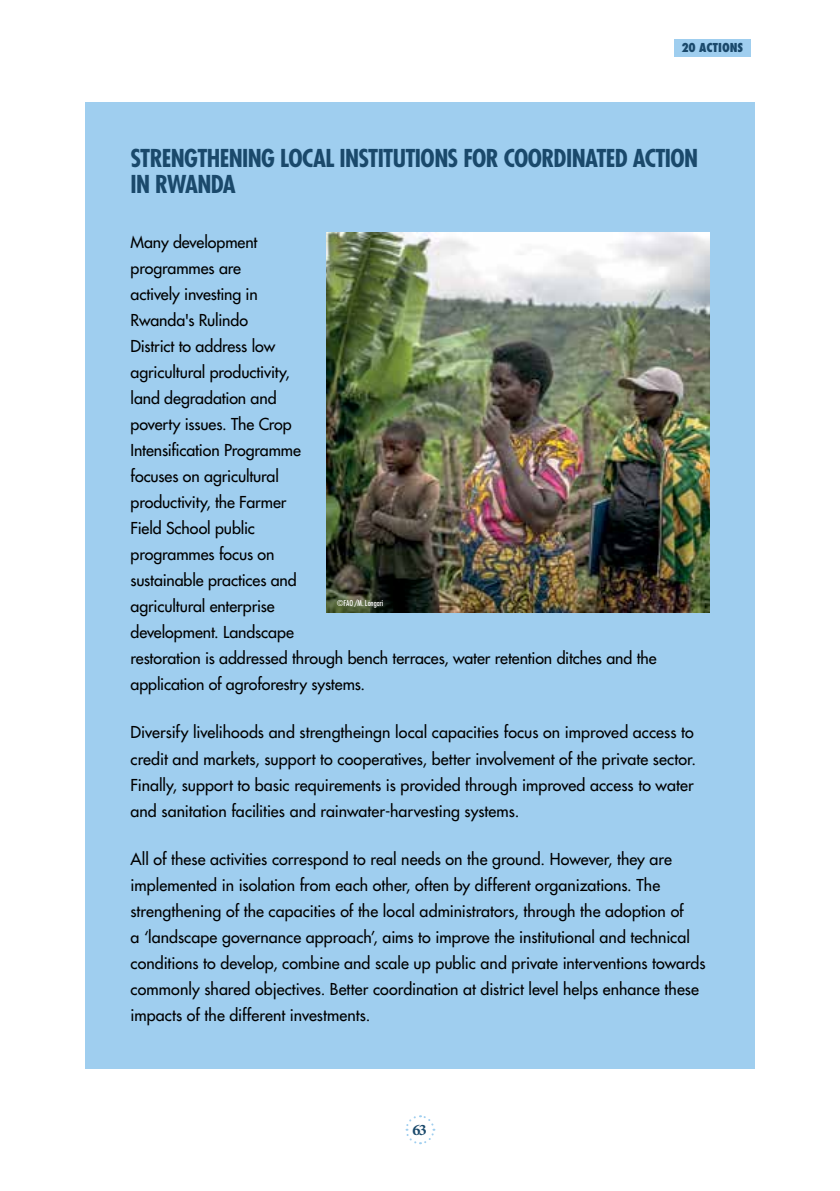
<style>
.page{position:relative;width:840px;height:1191px;background:#fff}
.page>*{position:absolute;margin:0;border:0;box-sizing:border-box;transform-origin:0 0}
.t1{font:700 condensed 24px/26px "Futura Std";letter-spacing:-.025em;color:#1a496b}
.t2{font:500 16px/26px "Futura Std";color:#000}
.t3{font:700 16px "Minion Pro";color:#1a496b}
.t4{font:800 condensed 12px "Futura Std";letter-spacing:-.01em;color:#1a496b}
.t5{font:condensed 8px "Futura Std";letter-spacing:-.005em;color:#fff}
</style>
<div class="page">
<div style="left:673px;top:39px;width:77px;height:18px;background:#9fceef"></div>
<svg style="left:405px;top:1115px;width:30px;height:30px"></svg>
<div style="left:85px;top:102px;width:669px;height:966px;background:#9fceef"></div>
<img style="left:327px;top:232px;width:382px;height:380px">
<p class="t4" style="left:681px;top:40px;width:63px">20 ACTIONS</p>
<h1 class="t1" style="left:130px;top:145px;width:569px">STRENGTHENING LOCAL INSTITUTIONS FOR COORDINATED ACTION<br>IN RWANDA</h1>
<p class="t2" style="left:130px;top:229px;width:527px">Many development<br>programmes are<br>actively investing in<br>Rwanda's Rulindo<br>District to address low<br>agricultural productivity,<br>land degradation and<br>poverty issues. The Crop<br>Intensification Programme<br>focuses on agricultural<br>productivity, the Farmer<br>Field School public<br>programmes focus on<br>sustainable practices and<br>agricultural enterprise<br>development. Landscape<br>restoration is addressed through bench terraces, water retention ditches and the application of agroforestry systems.</p>
<p class="t2" style="left:130px;top:719px;width:566px">Diversify livelihoods and strengtheingn local capacities focus on improved access to credit and markets, support to cooperatives, better involvement of the private sector.<br>Finally, support to basic requirements is provided through improved access to water and sanitation facilities and rainwater-harvesting systems.</p>
<p class="t2" style="left:130px;top:846px;width:576px">All of these activities correspond to real needs on the ground. However, they are implemented in isolation from each other, often by different organizations. The strengthening of the capacities of the local administrators, through the adoption of<br>a ‘landscape governance approach’, aims to improve the institutional and technical conditions to develop, combine and scale up public and private interventions towards commonly shared objectives. Better coordination at district level helps enhance these impacts of the different investments.</p>
<p class="t5" style="left:337px;top:598px;width:47px">©FAO /M. Longari</p>
<p class="t3" style="left:412px;top:1120px;width:16px">63</p>
</div>
